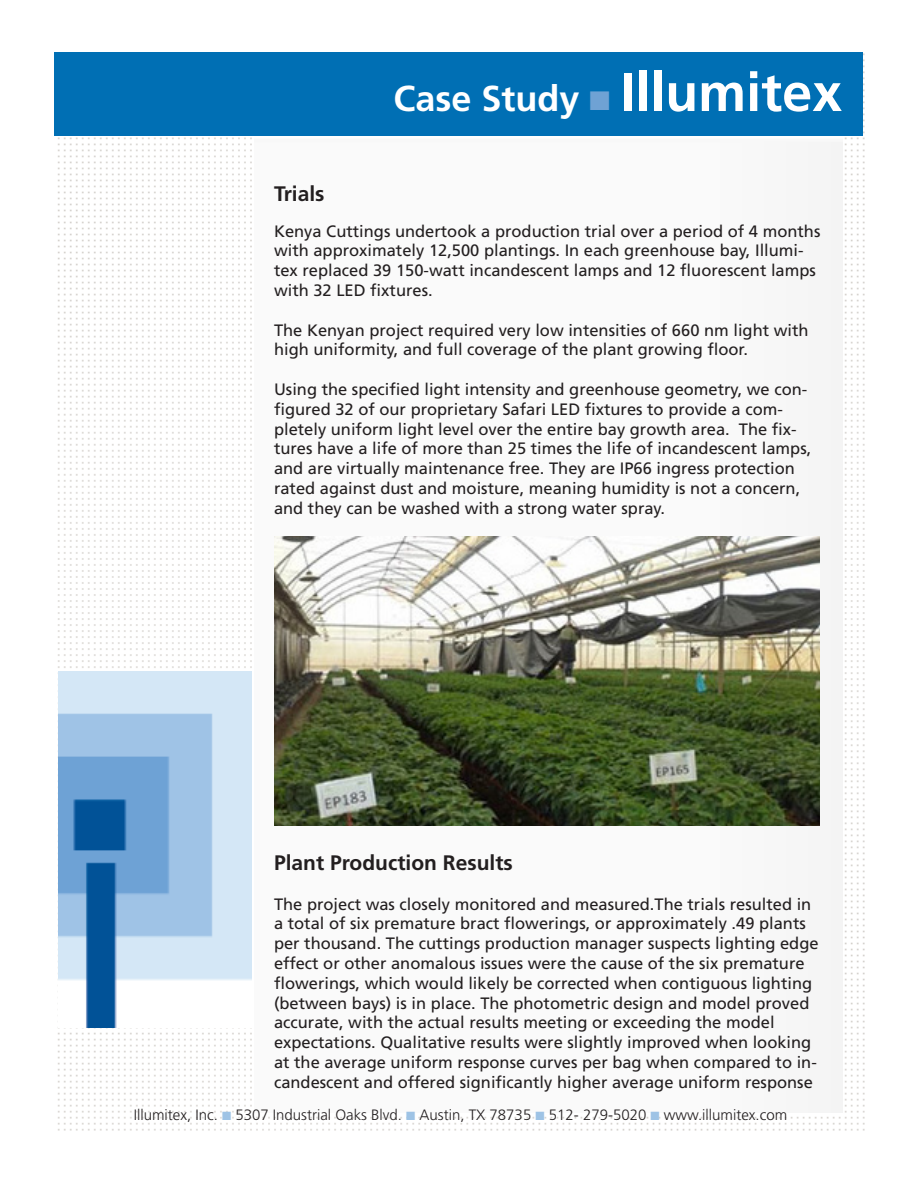
<style>
.page{position:relative;width:918px;height:1188px;background:#fff}
.page>*{position:absolute;margin:0;border:0;box-sizing:border-box;transform-origin:0 0}
.t1{font:700 36px "Frutiger";color:#fff}
.t2{font:700 21px "Frutiger";color:#231f20}
.t3{font:16.5px/19.8px "Frutiger";color:#231f20}
.t4{font:300 15px "Frutiger";color:#231f20}
.s1{color:#6fa2d4}
.s2{font-size:54px}
.s3{color:#9ec3e5}
</style>
<div class="page">
<img style="left:56px;top:52px;width:809px;height:1079px">
<img style="left:254px;top:135px;width:588px;height:977px">
<img style="left:274px;top:537px;width:546px;height:288px">
<div style="left:54px;top:52px;width:808px;height:83px;background:#006fb4"></div>
<img style="left:59px;top:672px;width:193px;height:356px">
<p class="t2" style="left:274px;top:181px;width:52px">Trials</p>
<p class="t1" style="left:656px;top:62px;width:188px">Case Study</p>
<p class="t1" style="left:394px;top:77px;width:450px">Case Study <span class="s1">■</span> <span class="s2">Illumitex</span></p>
<p class="t3" style="left:274px;top:221px;width:548px">Kenya Cuttings undertook a production trial over a period of 4 months with approximately 12,500 plantings. In each greenhouse bay, Illumi&shy;tex replaced 39 150-watt incandescent lamps and 12 fluorescent lamps with 32 LED fixtures.</p>
<p class="t3" style="left:274px;top:320px;width:536px">The Kenyan project required very low intensities of 660 nm light with high uniformity, and full coverage of the plant growing floor.</p>
<p class="t3" style="left:274px;top:379px;width:539px">Using the specified light intensity and greenhouse geometry, we con&shy;figured 32 of our proprietary Safari LED fixtures to provide a com&shy;pletely uniform light level over the entire bay growth area. The fix&shy;tures have a life of more than 25 times the life of incandescent lamps, and are virtually maintenance free. They are IP66 ingress protection rated against dust and moisture, meaning humidity is not a concern, and they can be washed with a strong water spray.</p>
<p class="t2" style="left:274px;top:850px;width:240px">Plant Production Results</p>
<p class="t3" style="left:274px;top:894px;width:546px">The project was closely monitored and measured.The trials resulted in a total of six premature bract flowerings, or approximately .49 plants per thousand. The cuttings production manager suspects lighting edge effect or other anomalous issues were the cause of the six premature flowerings, which would likely be corrected when contiguous lighting (between bays) is in place. The photometric design and model proved accurate, with the actual results meeting or exceeding the model expectations. Qualitative results were slightly improved when looking at the average uniform response curves per bag when compared to in&shy;candescent and offered significantly higher average uniform response</p>
<p class="t4" style="left:134px;top:1106px;width:655px">Illumitex, Inc. <span class="s3">■</span> 5307 Industrial Oaks Blvd. <span class="s3">■</span> Austin, TX 78735 <span class="s3">■</span> 512- 279-5020 <span class="s3">■</span> www.illumitex.com</p>
</div>
